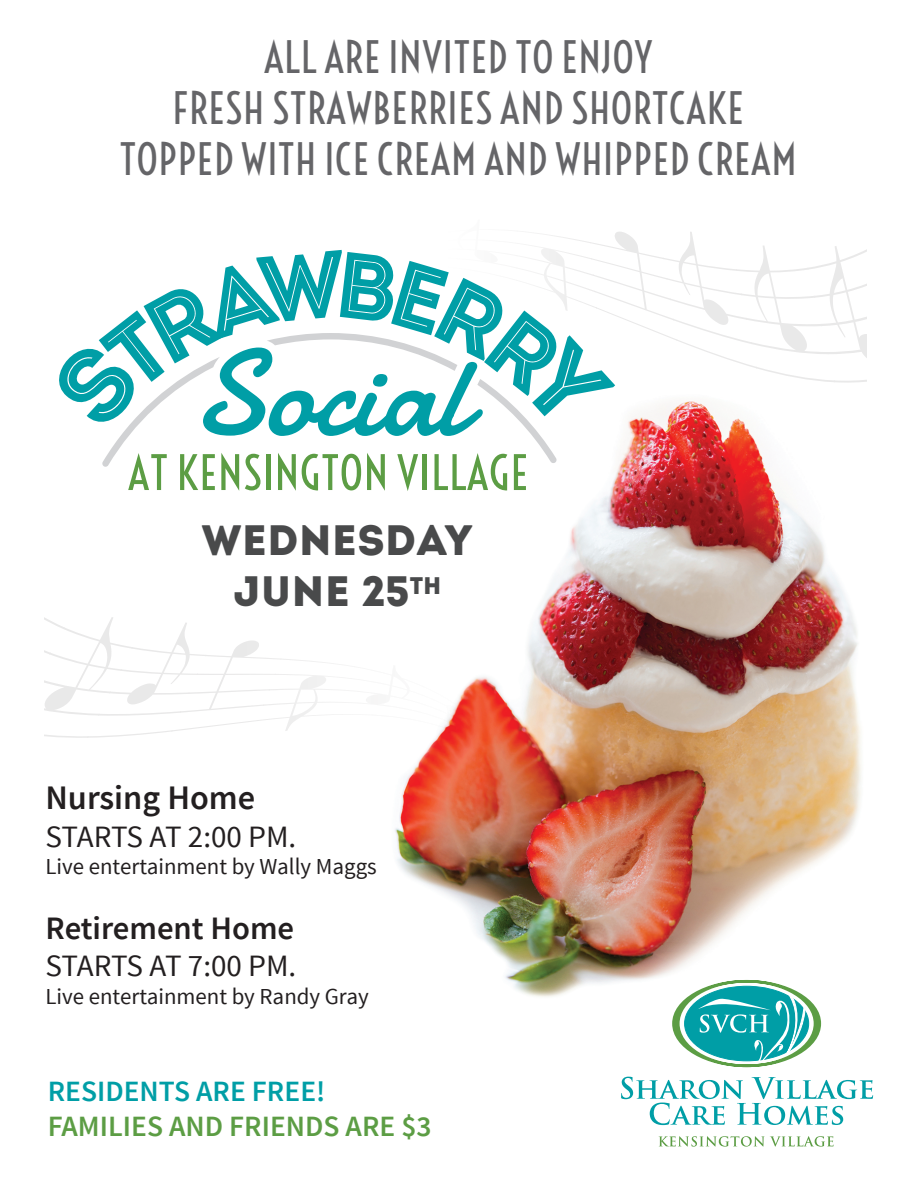
<style>
.page{position:relative;width:918px;height:1188px;background:#fff}
.page>*{position:absolute;margin:0;border:0;box-sizing:border-box;transform-origin:0 0}
.t1{font:42.45px/51px "Intro";color:#494a4b;text-align:center}
.t2{font:42.3px/50.7px "Voltaire";color:#656568;text-align:center}
.t3{font:600 34.35px "Source Sans Pro";color:#231f20}
.t4{font:600 32.7px "Source Sans Pro";color:#231f20}
.t5{font:31.05px "Source Sans Pro";letter-spacing:-.02em;color:#231f20}
.t6{font:600 29.4px "Source Sans Pro";color:#5c9d44}
.t7{font:600 29.4px "Source Sans Pro";color:#009ea6}
.t8{font:22.8px "Source Sans Pro";color:#231f20}
</style>
<div class="page">
<svg style="left:44px;top:617px;width:142px;height:121px"></svg>
<svg style="left:186px;top:623px;width:163px;height:108px"></svg>
<img style="left:395px;top:491px;width:466px;height:506px">
<svg style="left:59px;top:232px;width:808px;height:259px"></svg>
<svg style="left:658px;top:1136px;width:175px;height:10px"></svg>
<svg style="left:671px;top:978px;width:151px;height:90px"></svg>
<svg style="left:621px;top:1076px;width:252px;height:49px"></svg>
<p class="t2" style="left:119px;top:33px;width:679px">ALL ARE INVITED TO ENJOY<br>FRESH STRAWBERRIES AND SHORTCAKE<br>TOPPED WITH ICE CREAM AND WHIPPED CREAM</p>
<p class="t1" style="left:201px;top:514px;width:273px">WEDNESDAY<br>JUNE 25<sup>th</sup></p>
<p class="t3" style="left:45px;top:776px;width:211px">Nursing Home</p>
<p class="t5" style="left:45px;top:817px;width:252px">STARTS AT 2:00 PM.</p>
<p class="t8" style="left:45px;top:852px;width:333px">Live entertainment by Wally Maggs</p>
<p class="t4" style="left:45px;top:907px;width:250px">Retirement Home</p>
<p class="t5" style="left:45px;top:946px;width:252px">STARTS AT 7:00 PM.</p>
<p class="t8" style="left:45px;top:982px;width:325px">Live entertainment by Randy Gray</p>
<p class="t7" style="left:48px;top:1072px;width:279px">RESIDENTS ARE FREE!</p>
<p class="t6" style="left:48px;top:1108px;width:385px">FAMILIES AND FRIENDS ARE $3</p>
</div>
